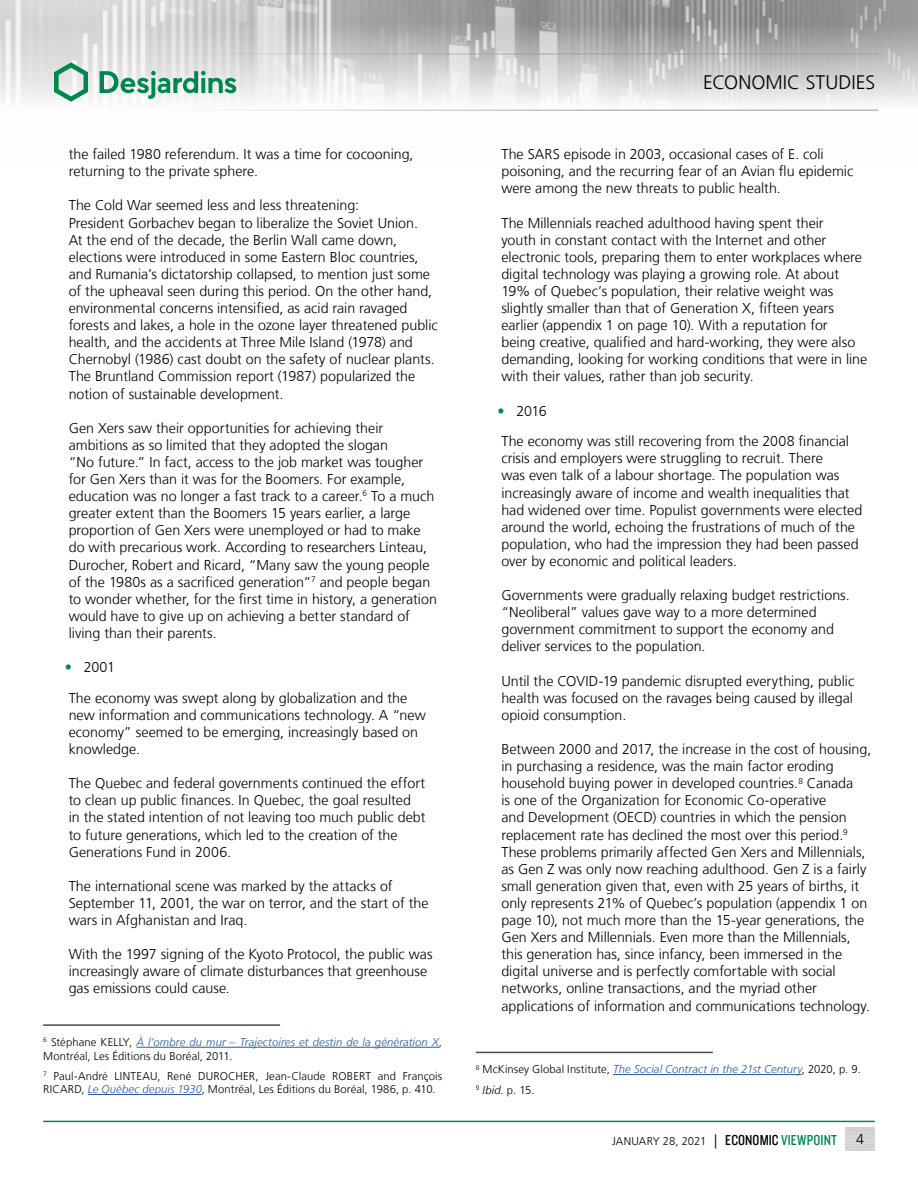
<style>
.page{position:relative;width:918px;height:1188px;background:#fff}
.page>*{position:absolute;margin:0;border:0;box-sizing:border-box;transform-origin:0 0}
.t1{font:300 19.5px "Frutiger LT";letter-spacing:.005em;color:#000}
.t2{font:300 14.25px/17.1px "Frutiger LT";color:#000}
.t3{font:300 11.25px/13.5px "Frutiger LT";letter-spacing:.01em;color:#000}
.t4{font:italic 300 11.25px "Frutiger LT";color:#000}
.s1{color:#00874e}
.s2{font-style:italic;color:#275b9b}
.s3{font-style:normal}
.s4{font-size:14.25px}
.s5{font-family:"Knockout 29 Junior Ltweight";font-weight:400;font-size:15px}
.s6{font-family:"Knockout 29 Junior Ltweight";font-weight:400;font-size:15px;color:#00874e}
</style>
<div class="page">
<img style="left:0;top:0;width:918px;height:110px">
<hr style="left:0;top:54px;width:878px;height:1px;background:#9d9d9c">
<hr style="left:0;top:110px;width:878px;height:1px;background:#9d9d9c">
<svg style="left:54px;top:62px;width:34px;height:40px"></svg>
<svg style="left:100px;top:71px;width:136px;height:28px"></svg>
<hr style="left:43px;top:1121px;width:832px;height:1px;background:#00874e">
<hr style="left:476px;top:1052px;width:237px;height:1px;background:#4a4a49">
<hr style="left:43px;top:1024px;width:237px;height:2px;background:#4a4a49">
<hr style="left:136px;top:1047px;width:303px;height:1px;background:#275b9b">
<hr style="left:613px;top:1074px;width:189px;height:1px;background:#275b9b">
<hr style="left:88px;top:1094px;width:114px;height:1px;background:#275b9b">
<p class="t2" style="left:69px;top:146px;width:346px">the failed 1980 referendum. It was a time for cocooning, returning to the private sphere.</p>
<p class="t2" style="left:69px;top:197px;width:371px">The Cold War seemed less and less threatening:<br>President Gorbachev began to liberalize the Soviet Union.<br>At the end of the decade, the Berlin Wall came down, elections were introduced in some Eastern Bloc countries, and Rumania’s dictatorship collapsed, to mention just some of the upheaval seen during this period. On the other hand, environmental concerns intensified, as acid rain ravaged forests and lakes, a hole in the ozone layer threatened public health, and the accidents at Three Mile Island (1978) and Chernobyl (1986) cast doubt on the safety of nuclear plants.<br>The Bruntland Commission report (1987) popularized the notion of sustainable development.</p>
<p class="t2" style="left:69px;top:420px;width:370px">Gen Xers saw their opportunities for achieving their ambitions as so limited that they adopted the slogan<br>“No future.” In fact, access to the job market was tougher for Gen Xers than it was for the Boomers. For example, education was no longer a fast track to a career.<sup>6</sup> To a much greater extent than the Boomers 15 years earlier, a large proportion of Gen Xers were unemployed or had to make do with precarious work. According to researchers Linteau, Durocher, Robert and Ricard, “Many saw the young people of the 1980s as a sacrificed generation”<sup>7</sup> and people began to wonder whether, for the first time in history, a generation would have to give up on achieving a better standard of living than their parents.</p>
<p class="t2" style="left:65px;top:652px;width:344px;line-height:30.6px"><span class="s1">•</span> 2001<br>The economy was swept along by globalization and the</p>
<p class="t2" style="left:69px;top:707px;width:359px">new information and communications technology. A “new economy” seemed to be emerging, increasingly based on knowledge.</p>
<p class="t2" style="left:69px;top:775px;width:358px">The Quebec and federal governments continued the effort to clean up public finances. In Quebec, the goal resulted in the stated intention of not leaving too much public debt to future generations, which led to the creation of the Generations Fund in 2006.</p>
<p class="t2" style="left:69px;top:878px;width:362px">The international scene was marked by the attacks of<br>September 11, 2001, the war on terror, and the start of the wars in Afghanistan and Iraq.</p>
<p class="t2" style="left:69px;top:946px;width:365px">With the 1997 signing of the Kyoto Protocol, the public was increasingly aware of climate disturbances that greenhouse gas emissions could cause.</p>
<p class="t3" style="left:43px;top:1036px;width:400px"><sup>6</sup> Stéphane KELLY, <span class="s2">À l’ombre du mur – Trajectoires et destin de la génération X</span>,<br>Montréal, Les Éditions du Boréal, 2011.</p>
<p class="t3" style="left:43px;top:1069px;width:400px"><sup>7</sup> Paul-André LINTEAU, René DUROCHER, Jean-Claude ROBERT and François<br>RICARD, <span class="s2">Le Québec depuis 1930</span>, Montréal, Les Éditions du Boréal, 1986, p. 410.</p>
<h1 class="t1" style="left:703px;top:72px;width:174px">ECONOMIC STUDIES</h1>
<p class="t2" style="left:501px;top:146px;width:354px">The SARS episode in 2003, occasional cases of E. coli poisoning, and the recurring fear of an Avian flu epidemic were among the new threats to public health.</p>
<p class="t2" style="left:501px;top:214px;width:368px">The Millennials reached adulthood having spent their<br>youth in constant contact with the Internet and other electronic tools, preparing them to enter workplaces where digital technology was playing a growing role. At about 19% of Quebec’s population, their relative weight was slightly smaller than that of Generation X, fifteen years earlier (appendix 1 on page 10). With a reputation for<br>being creative, qualified and hard-working, they were also demanding, looking for working conditions that were in line with their values, rather than job security.</p>
<p class="t2" style="left:497px;top:396px;width:353px;line-height:30.6px"><span class="s1">•</span> 2016<br>The economy was still recovering from the 2008 financial</p>
<p class="t2" style="left:501px;top:450px;width:363px">crisis and employers were struggling to recruit. There<br>was even talk of a labour shortage. The population was increasingly aware of income and wealth inequalities that had widened over time. Populist governments were elected around the world, echoing the frustrations of much of the population, who had the impression they had been passed over by economic and political leaders.</p>
<p class="t2" style="left:501px;top:587px;width:350px">Governments were gradually relaxing budget restrictions. “Neoliberal” values gave way to a more determined government commitment to support the economy and deliver services to the population.</p>
<p class="t2" style="left:501px;top:672px;width:355px;text-align:justify">Until the COVID-19 pandemic disrupted everything, public health was focused on the ravages being caused by illegal opioid consumption.</p>
<p class="t2" style="left:501px;top:741px;width:372px">Between 2000 and 2017, the increase in the cost of housing, in purchasing a residence, was the main factor eroding household buying power in developed countries.<sup>8</sup> Canada<br>is one of the Organization for Economic Co-operative<br>and Development (OECD) countries in which the pension replacement rate has declined the most over this period.<sup>9<br></sup>These problems primarily affected Gen Xers and Millennials, as Gen Z was only now reaching adulthood. Gen Z is a fairly small generation given that, even with 25 years of births, it only represents 21% of Quebec’s population (appendix 1 on page 10), not much more than the 15-year generations, the Gen Xers and Millennials. Even more than the Millennials, this generation has, since infancy, been immersed in the digital universe and is perfectly comfortable with social networks, online transactions, and the myriad other applications of information and communications technology.</p>
<p class="t3" style="left:476px;top:1063px;width:386px"><sup>8</sup> McKinsey Global Institute, <span class="s2">The Social Contract in the 21st Century</span>, 2020, p. 9.</p>
<p class="t4" style="left:476px;top:1083px;width:60px"><sup>9</sup> Ibid. <span class="s3">p. 15.</span></p>
<p class="t3" style="left:612px;top:1135px;width:227px">JANUARY 28, 2021 <span class="s4">|</span> <span class="s5">ECONOMIC</span> <span class="s6">VIEWPOINT</span></p>
<p class="t2" style="left:856px;top:1131px;width:9px">4</p>
</div>
